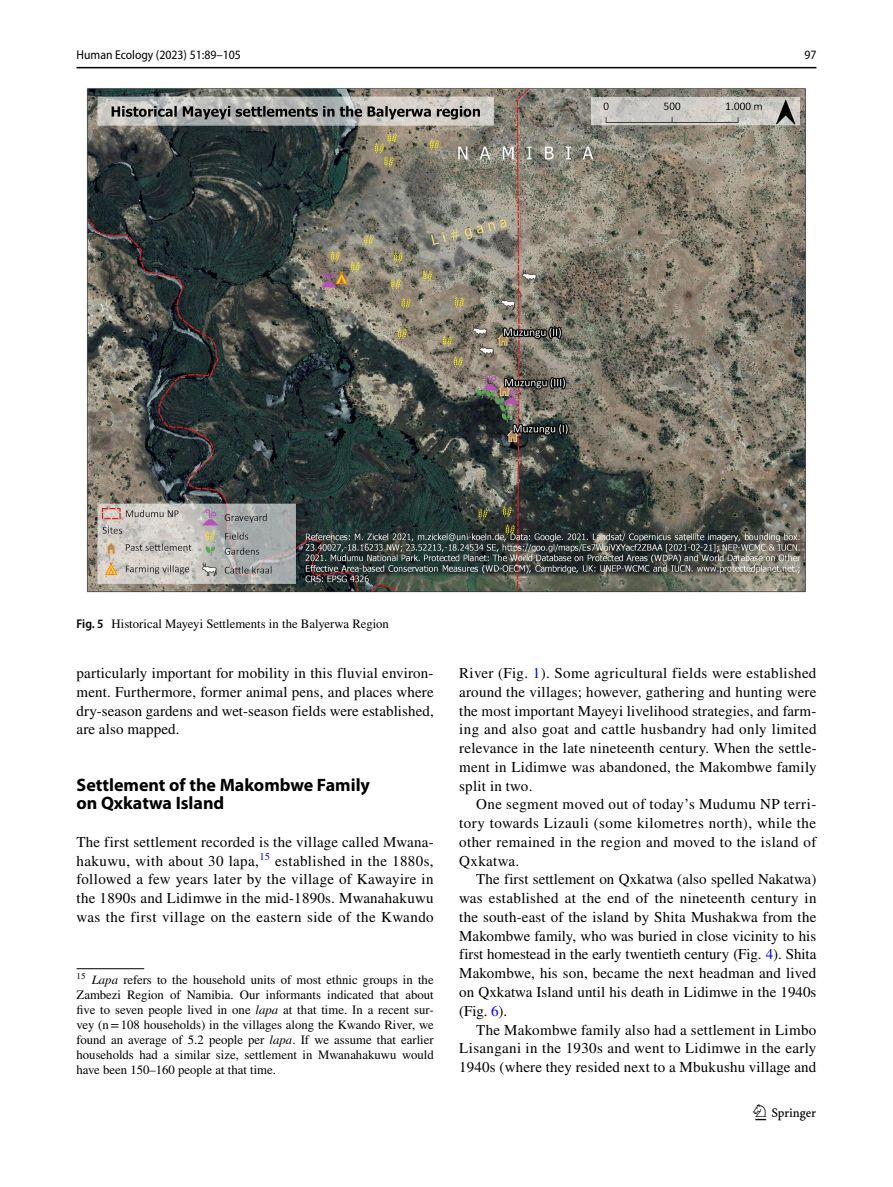
<style>
.page{position:relative;width:893px;height:1187px;background:#fff}
.page>*{position:absolute;margin:0;border:0;box-sizing:border-box;transform-origin:0 0}
.t1{font:22.5px "Springnew Regular 3";color:#000}
.t2{font:700 18px/18.8px "Myriad Pro";color:#000}
.t3{font:15px/18.8px "STIX";letter-spacing:.01em;color:#000;text-align:justify}
.t4{font:12.75px/15px "STIX";color:#000;text-align:justify}
.t5{font:semi-condensed 12.75px "Myriad Pro";color:#000}
.s1{font-family:"Myriad Pro";font-weight:600;font-stretch:semi-condensed}
.s2{font-style:italic}
.s3{color:#00f}
</style>
<div class="page">
<hr style="left:77px;top:67px;width:739px;height:1px;background:#000">
<img style="left:86px;top:87px;width:720px;height:506px">
<hr style="left:77px;top:968px;width:67px;height:1px;background:#000">
<p class="t5" style="left:77px;top:48px;width:166px">Human Ecology (2023) 51:89–105</p>
<p class="t5" style="left:804px;top:48px;width:14px">97</p>
<p class="t4" style="left:77px;top:617px;width:314px"><span class="s1">Fig. 5</span> Historical Mayeyi Settlements in the Balyerwa Region</p>
<p class="t3" style="left:77px;top:664px;width:359px">particularly important for mobility in this fluvial environ&shy;ment. Furthermore, former animal pens, and places where dry-season gardens and wet-season fields were established, are also mapped.</p>
<p class="t2" style="left:77px;top:774px;width:295px">Settlement of the Makombwe Family on Qxkatwa Island</p>
<p class="t3" style="left:77px;top:833px;width:359px">The first settlement recorded is the village called Mwana&shy;hakuwu, with about 30 lapa,<sup>15</sup> established in the 1880s, followed a few years later by the village of Kawayire in the 1890s and Lidimwe in the mid-1890s. Mwanahakuwu was the first village on the eastern side of the Kwando</p>
<p class="t4" style="left:77px;top:972px;width:359px"><sup>15</sup> <span class="s2">Lapa</span> refers to the household units of most ethnic groups in the Zambezi Region of Namibia. Our informants indicated that about five to seven people lived in one <span class="s2">lapa</span> at that time. In a recent sur&shy;vey (n=108 households) in the villages along the Kwando River, we found an average of 5.2 people per <span class="s2">lapa</span>. If we assume that earlier households had a similar size, settlement in Mwanahakuwu would have been 150–160 people at that time.</p>
<p class="t3" style="left:459px;top:664px;width:359px">River (Fig. <span class="s3">1</span>). Some agricultural fields were established around the villages; however, gathering and hunting were the most important Mayeyi livelihood strategies, and farm&shy;ing and also goat and cattle husbandry had only limited relevance in the late nineteenth century. When the settle&shy;ment in Lidimwe was abandoned, the Makombwe family split in two.</p>
<p class="t3" style="left:459px;top:796px;width:359px;text-indent:17px">One segment moved out of today’s Mudumu NP terri&shy;tory towards Lizauli (some kilometres north), while the other remained in the region and moved to the island of Qxkatwa.</p>
<p class="t3" style="left:459px;top:871px;width:359px;text-indent:17px">The first settlement on Qxkatwa (also spelled Nakatwa) was established at the end of the nineteenth century in the south-east of the island by Shita Mushakwa from the Makombwe family, who was buried in close vicinity to his first homestead in the early twentieth century (Fig. <span class="s3">4</span>). Shita Makombwe, his son, became the next headman and lived on Qxkatwa Island until his death in Lidimwe in the 1940s (Fig. <span class="s3">6</span>).</p>
<p class="t3" style="left:459px;top:1021px;width:359px;text-indent:17px">The Makombwe family also had a settlement in Limbo Lisangani in the 1930s and went to Lidimwe in the early 1940s (where they resided next to a Mbukushu village and</p>
<h1 class="t1" style="left:755px;top:1104px;width:62px">1 3</h1>
</div>
